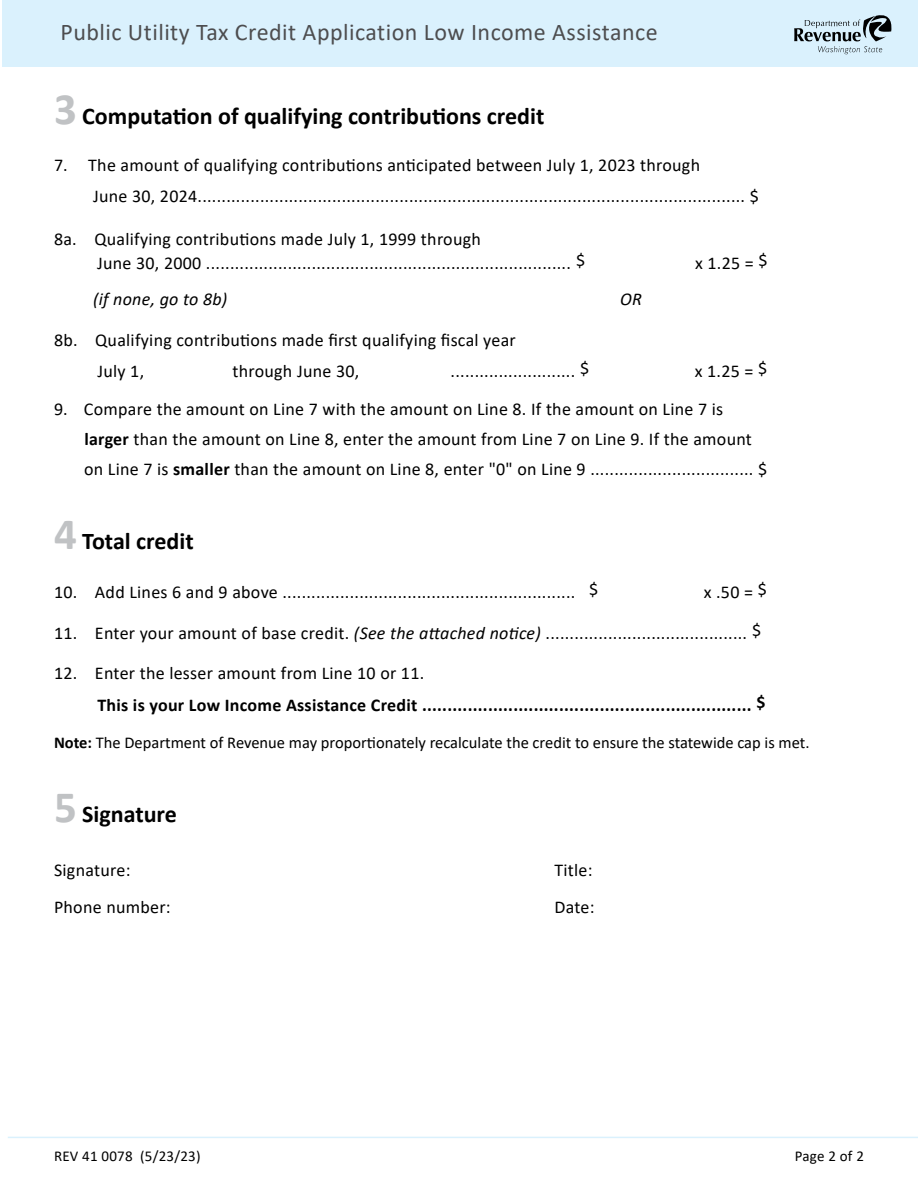
<style>
.page{position:relative;width:918px;height:1188px;background:#fff}
.page>*{position:absolute;margin:0;border:0;box-sizing:border-box;transform-origin:0 0}
.Heading_2{font:700 24px "Calibri";color:#000}
.t1{font:24px "Calibri";letter-spacing:.02em;color:#4d4d4f}
.Heading_2-2{font:18px/30.3px "Calibri";letter-spacing:.015em;color:#000}
.Heading_2-3{font:700 18px/31.5px "Calibri";letter-spacing:.015em;color:#000}
.Normal__P{font:18px "Calibri";letter-spacing:.015em;color:#000}
.Heading_2-4{font:italic 18px "Calibri";letter-spacing:.015em;color:#000}
.Heading_2-5{font:16.5px "Calibri";color:#000}
.t2{font:15px "Calibri";letter-spacing:.015em;color:#000}
.s1{font-size:45px;color:#c0c2c4}
.s2{font-weight:700}
.s3{font-style:italic}
.s4{font-weight:400}
</style>
<div class="page">
<div style="left:2px;top:0;width:916px;height:66px;background:#daf1fd"></div>
<svg style="left:794px;top:15px;width:98px;height:39px"></svg>
<hr style="left:8px;top:1137px;width:910px;height:1px;background:#daf1fd">
<h1 class="t1" style="left:60px;top:15px;width:599px">Public Utility Tax Credit Application Low Income Assistance</h1>
<h2 class="Heading_2" style="left:54px;top:100px;width:492px"><span class="s1">3</span> Computation of qualifying contributions credit</h2>
<h2 class="Heading_2-2" style="left:93px;top:149px;width:667px;text-indent:-39px">7. The amount of qualifying contributions anticipated between July 1, 2023 through<br>June 30, 2024.................................................................................................................. $</h2>
<h2 class="Heading_2-2" style="left:97px;top:227px;width:490px;line-height:24px;text-indent:-43px">8a. Qualifying contributions made July 1, 1999 through<br>June 30, 2000 ............................................................................ $</h2>
<h2 class="Heading_2-2" style="left:695px;top:247px;width:74px">x 1.25 = $</h2>
<h2 class="Heading_2-4" style="left:93px;top:287px;width:136px">(if none, go to 8b)</h2>
<h2 class="Heading_2-4" style="left:620px;top:287px;width:23px">OR</h2>
<h2 class="Heading_2-2" style="left:97px;top:323px;width:420px;line-height:31.5px;text-indent:-43px">8b. Qualifying contributions made first qualifying fiscal year<br>July 1,</h2>
<h2 class="Heading_2-2" style="left:232px;top:355px;width:128px">through June 30,</h2>
<h2 class="Heading_2-2" style="left:451px;top:355px;width:140px">.......................... $</h2>
<h2 class="Heading_2-2" style="left:695px;top:355px;width:74px">x 1.25 = $</h2>
<h2 class="Heading_2-2" style="left:84px;top:393px;width:685px;text-indent:-30px">9. Compare the amount on Line 7 with the amount on Line 8. If the amount on Line 7 is <span class="s2">larger</span> than the amount on Line 8, enter the amount from Line 7 on Line 9. If the amount on Line 7 is <span class="s2">smaller</span> than the amount on Line 8, enter "0" on Line 9 .................................. $</h2>
<h2 class="Heading_2" style="left:54px;top:524px;width:141px"><span class="s1">4</span> Total credit</h2>
<h2 class="Heading_2-2" style="left:54px;top:577px;width:546px">10. Add Lines 6 and 9 above ............................................................. $</h2>
<h2 class="Heading_2-2" style="left:704px;top:577px;width:65px">x .50 = $</h2>
<h2 class="Heading_2-2" style="left:54px;top:617px;width:709px">11. Enter your amount of base credit. <span class="s3">(See the attached notice)</span> .......................................... $</h2>
<h2 class="Heading_2-3" style="left:97px;top:657px;width:670px;text-indent:-43px"><span class="s4">12. Enter the lesser amount from Line 10 or 11.<br></span>This is your Low Income Assistance Credit ................................................................. $</h2>
<h2 class="Heading_2-5" style="left:54px;top:731px;width:757px"><span class="s2">Note:</span> The Department of Revenue may proportionately recalculate the credit to ensure the statewide cap is met.</h2>
<h2 class="Heading_2" style="left:54px;top:797px;width:124px"><span class="s1">5</span> Signature</h2>
<p class="Normal__P" style="left:54px;top:857px;width:78px">Signature:</p>
<p class="Normal__P" style="left:554px;top:857px;width:40px">Title:</p>
<p class="Normal__P" style="left:54px;top:895px;width:118px">Phone number:</p>
<p class="Normal__P" style="left:554px;top:895px;width:42px">Date:</p>
<p class="t2" style="left:54px;top:1145px;width:148px">REV 41 0078 (5/23/23)</p>
<p class="t2" style="left:795px;top:1145px;width:71px">Page 2 of 2</p>
</div>
